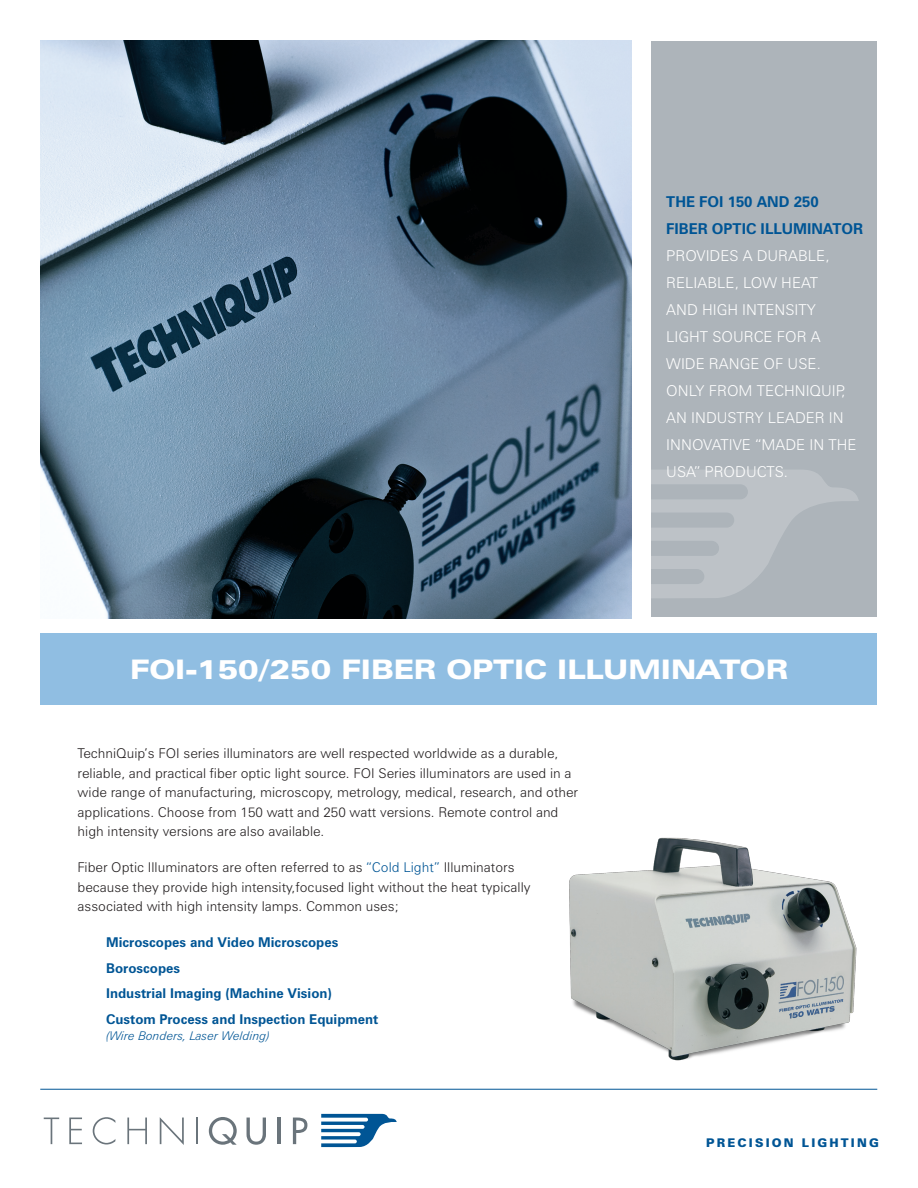
<style>
.page{position:relative;width:918px;height:1188px;background:#fff}
.page>*{position:absolute;margin:0;border:0;box-sizing:border-box;transform-origin:0 0}
.t1{font:900 expanded 27px "Zurich BT";color:#fff}
.t2{font:300 15px/27px "Zurich BT";color:#fff}
.t3{font:300 13.5px/19.5px "Zurich BT";color:#231f20}
.t4{font:700 13.5px "Zurich BT";color:#005595}
.t5{font:italic 300 12px "Zurich BT";color:#005595}
.t6{font:900 12px "Zurich BT";letter-spacing:.18em;color:#005595}
.s1{font-weight:700;color:#005595}
.s2{color:#005595}
</style>
<div class="page">
<img style="left:40px;top:40px;width:591px;height:578px">
<div style="left:651px;top:41px;width:226px;height:575px;background:#adb4ba"></div>
<svg style="left:651px;top:470px;width:208px;height:128px"></svg>
<div style="left:40px;top:633px;width:838px;height:71px;background:#90bee2"></div>
<img style="left:569px;top:837px;width:288px;height:224px">
<svg style="left:321px;top:1114px;width:76px;height:33px"></svg>
<svg style="left:44px;top:1118px;width:15px;height:26px"></svg>
<svg style="left:69px;top:1118px;width:13px;height:26px"></svg>
<svg style="left:93px;top:1117px;width:22px;height:28px"></svg>
<svg style="left:127px;top:1118px;width:20px;height:26px"></svg>
<svg style="left:160px;top:1117px;width:24px;height:28px"></svg>
<svg style="left:197px;top:1118px;width:1px;height:26px"></svg>
<svg style="left:209px;top:1117px;width:28px;height:28px"></svg>
<svg style="left:247px;top:1118px;width:19px;height:27px"></svg>
<hr style="left:278px;top:1118px;width:3px;height:26px;background:#6a747b">
<svg style="left:293px;top:1118px;width:14px;height:26px"></svg>
<hr style="left:40px;top:1089px;width:837px;height:1px;background:#005595">
<p class="t2" style="left:666px;top:188px;width:198px"><span class="s1">THE FOI 150 AND 250<br>FIBER OPTIC ILLUMINATOR<br></span>PROVIDES A DURABLE,<br>RELIABLE, LOW HEAT<br>AND HIGH INTENSITY<br>LIGHT SOURCE FOR A<br>WIDE RANGE OF USE.<br>ONLY FROM TECHNIQUIP,<br>AN INDUSTRY LEADER IN<br>INNOVATIVE “MADE IN THE<br>USA” PRODUCTS.</p>
<p class="t1" style="left:130px;top:653px;width:659px">FOI-150/250 FIBER OPTIC ILLUMINATOR</p>
<p class="t3" style="left:78px;top:744px;width:502px">TechniQuip’s FOI series illuminators are well respected worldwide as a durable, reliable, and practical fiber optic light source. FOI Series illuminators are used in a wide range of manufacturing, microscopy, metrology, medical, research, and other applications. Choose from 150 watt and 250 watt versions. Remote control and high intensity versions are also available.</p>
<p class="t3" style="left:78px;top:858px;width:438px">Fiber Optic Illuminators are often referred to as <span class="s2">“Cold Light”</span> Illuminators</p>
<p class="t3" style="left:78px;top:877px;width:454px">because they provide high intensity,focused light without the heat typically associated with high intensity lamps. Common uses;</p>
<p class="t4" style="left:106px;top:934px;width:234px">Microscopes and Video Microscopes</p>
<p class="t4" style="left:106px;top:960px;width:76px">Boroscopes</p>
<p class="t4" style="left:106px;top:985px;width:227px">Industrial Imaging (Machine Vision)</p>
<p class="t4" style="left:106px;top:1011px;width:274px">Custom Process and Inspection Equipment</p>
<p class="t5" style="left:106px;top:1029px;width:165px">(Wire Bonders, Laser Welding)</p>
<p class="t6" style="left:706px;top:1135px;width:174px">PRECISION LIGHTING</p>
</div>
